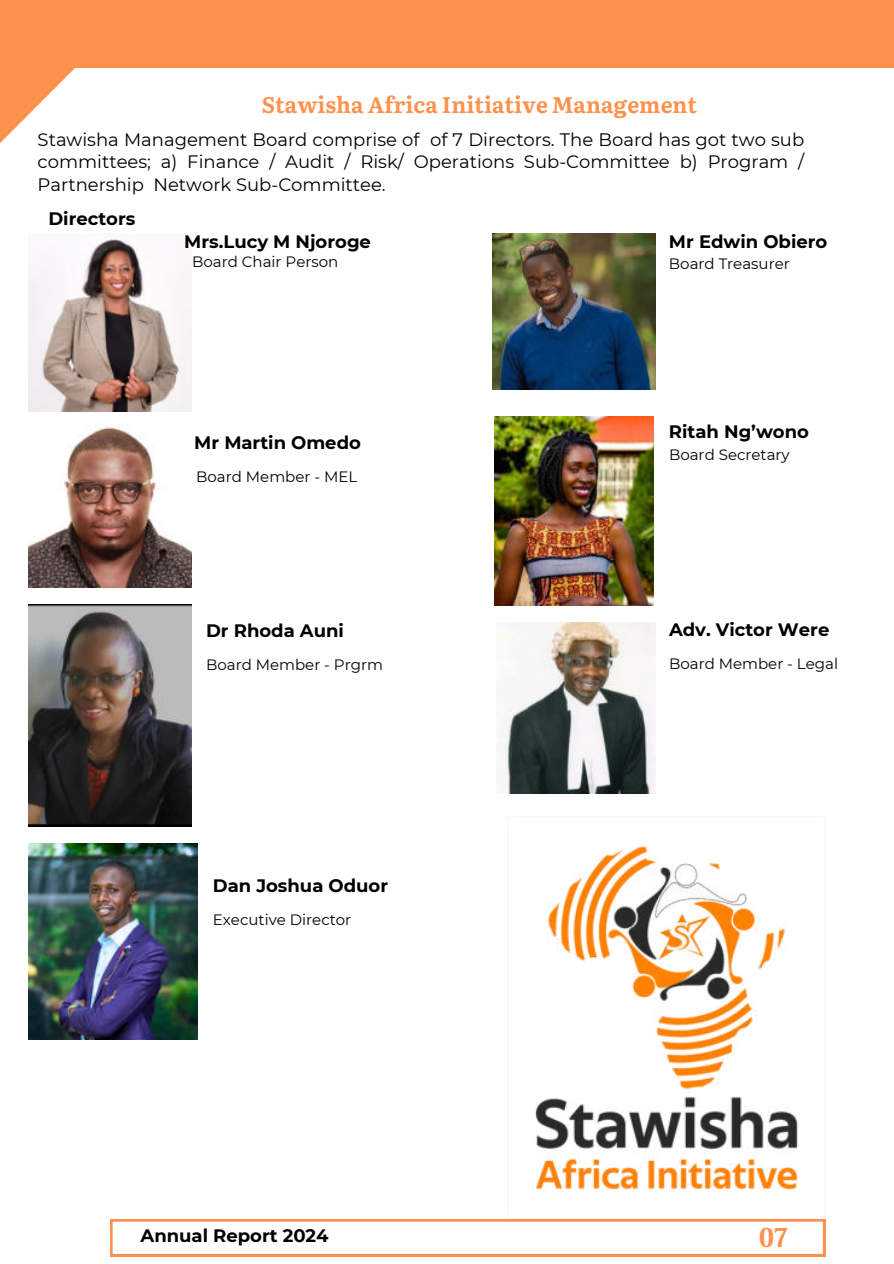
<style>
.page{position:relative;width:894px;height:1264px;background:#fff}
.page>*{position:absolute;margin:0;border:0;box-sizing:border-box;transform-origin:0 0}
.t1{font:700 30.75px "Boston Angel";color:#ff914d}
.t2{font:700 22.5px "Literata";color:#ff914d}
.t3{font:18px/22.5px "Montserrat";color:#000;text-align:justify}
.t4{font:700 18px "Montserrat";color:#000}
.t5{font:15px "Montserrat";color:#000}
</style>
<div class="page">
<div style="left:0;top:0;width:893px;height:68px;background:#ff914d"></div>
<svg style="left:0;top:68px;width:75px;height:75px"></svg>
<svg style="left:110px;top:1219px;width:714px;height:37px"></svg>
<img style="left:29px;top:233px;width:163px;height:178px">
<img style="left:29px;top:427px;width:163px;height:161px">
<img style="left:492px;top:233px;width:163px;height:156px">
<img style="left:494px;top:416px;width:159px;height:189px">
<img style="left:497px;top:622px;width:158px;height:171px">
<img style="left:29px;top:605px;width:163px;height:221px">
<img style="left:29px;top:843px;width:168px;height:196px">
<img style="left:508px;top:816px;width:317px;height:376px">
<p class="t2" style="left:262px;top:87px;width:436px">Stawisha Africa Initiative Management</p>
<p class="t3" style="left:38px;top:128px;width:767px">Stawisha Management Board comprise of of 7 Directors. The Board has got two sub committees; a) Finance / Audit / Risk/ Operations Sub-Committee b) Program / Partnership Network Sub-Committee.</p>
<p class="t4" style="left:48px;top:206px;width:88px">Directors</p>
<p class="t4" style="left:184px;top:229px;width:188px">Mrs.Lucy M Njoroge</p>
<p class="t4" style="left:668px;top:229px;width:160px">Mr Edwin Obiero</p>
<p class="t5" style="left:192px;top:251px;width:148px">Board Chair Person</p>
<p class="t5" style="left:668px;top:254px;width:122px">Board Treasurer</p>
<p class="t4" style="left:194px;top:429px;width:168px">Mr Martin Omedo</p>
<p class="t5" style="left:196px;top:466px;width:162px">Board Member - MEL</p>
<p class="t4" style="left:206px;top:618px;width:139px">Dr Rhoda Auni</p>
<p class="t5" style="left:206px;top:654px;width:178px">Board Member - Prgrm</p>
<p class="t4" style="left:668px;top:419px;width:141px">Ritah Ng’wono</p>
<p class="t5" style="left:669px;top:444px;width:122px">Board Secretary</p>
<p class="t4" style="left:668px;top:617px;width:162px">Adv. Victor Were</p>
<p class="t5" style="left:669px;top:653px;width:170px">Board Member - Legal</p>
<p class="t4" style="left:213px;top:872px;width:177px">Dan Joshua Oduor</p>
<p class="t5" style="left:213px;top:909px;width:140px">Executive Director</p>
<p class="t4" style="left:140px;top:1222px;width:189px">Annual Report 2024</p>
<h1 class="t1" style="left:759px;top:1219px;width:29px">07</h1>
</div>
